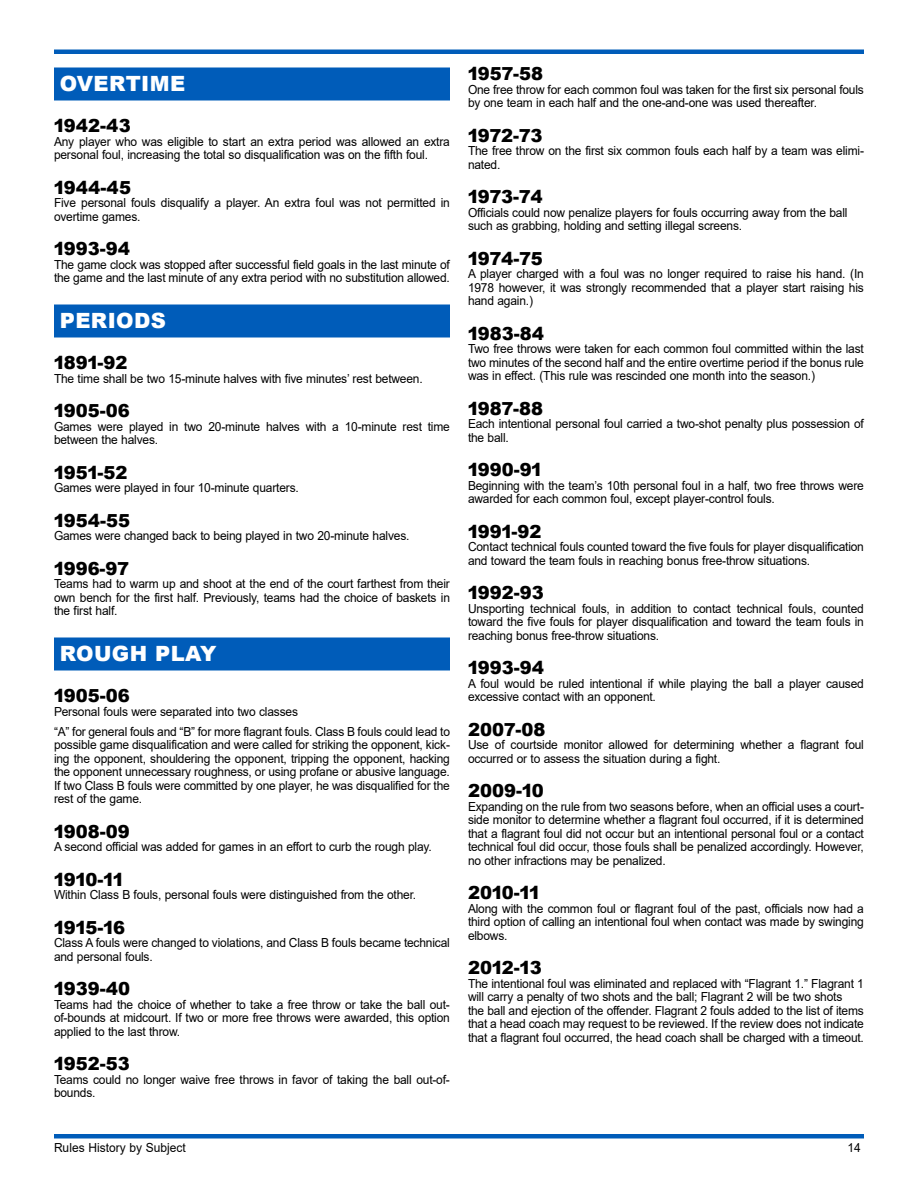
<style>
.page{position:relative;width:918px;height:1188px;background:#fff}
.page>*{position:absolute;margin:0;border:0;box-sizing:border-box;transform-origin:0 0}
.t1{font:900 21px "Arial";letter-spacing:.02em;color:#fff}
.t2{font:900 18px "Arial";color:#000}
.t3{font:12.45px/13.5px "Arial";letter-spacing:-.015em;color:#000;scale:.96 1}
</style>
<div class="page">
<hr style="left:54px;top:1134px;width:810px;height:4px;background:#005cb9">
<hr style="left:54px;top:50px;width:810px;height:4px;background:#005cb9">
<div style="left:54px;top:68px;width:396px;height:30px;background:#005cb9"></div>
<div style="left:54px;top:70px;width:396px;height:30px;background:#005cb9"></div>
<div style="left:54px;top:304px;width:396px;height:30px;background:#005cb9"></div>
<div style="left:54px;top:308px;width:396px;height:30px;background:#005cb9"></div>
<div style="left:54px;top:638px;width:396px;height:30px;background:#005cb9"></div>
<div style="left:54px;top:640px;width:396px;height:30px;background:#005cb9"></div>
<h1 class="t1" style="left:60px;top:68px;width:127px">OVERTIME</h1>
<h2 class="t2" style="left:54px;top:113px;width:78px">1942-43</h2>
<p class="t3" style="left:54px;top:134px;width:414px">Any player who was eligible to start an extra period was allowed an extra personal foul, increasing the total so disqualification was on the fifth foul.</p>
<h2 class="t2" style="left:54px;top:174px;width:79px">1944-45</h2>
<p class="t3" style="left:54px;top:196px;width:414px">Five personal fouls disqualify a player. An extra foul was not permitted in overtime games.</p>
<h2 class="t2" style="left:54px;top:236px;width:78px">1993-94</h2>
<p class="t3" style="left:54px;top:257px;width:414px">The game clock was stopped after successful field goals in the last minute of the game and the last minute of any extra period with no substitution allowed.</p>
<h1 class="t1" style="left:60px;top:305px;width:108px">PERIODS</h1>
<h2 class="t2" style="left:54px;top:350px;width:75px">1891-92</h2>
<p class="t3" style="left:54px;top:371px;width:386px">The time shall be two 15-minute halves with five minutes’ rest between.</p>
<h2 class="t2" style="left:54px;top:398px;width:77px">1905-06</h2>
<p class="t3" style="left:54px;top:419px;width:414px">Games were played in two 20-minute halves with a 10-minute rest time between the halves.</p>
<h2 class="t2" style="left:54px;top:459px;width:75px">1951-52</h2>
<p class="t3" style="left:54px;top:481px;width:257px">Games were played in four 10-minute quarters.</p>
<h2 class="t2" style="left:54px;top:507px;width:78px">1954-55</h2>
<p class="t3" style="left:54px;top:529px;width:372px">Games were changed back to being played in two 20-minute halves.</p>
<h2 class="t2" style="left:54px;top:555px;width:76px">1996-97</h2>
<p class="t3" style="left:54px;top:577px;width:414px;text-align:justify">Teams had to warm up and shoot at the end of the court farthest from their own bench for the first half. Previously, teams had the choice of baskets in the first half.</p>
<h1 class="t1" style="left:60px;top:638px;width:158px">ROUGH PLAY</h1>
<h2 class="t2" style="left:54px;top:683px;width:77px">1905-06</h2>
<p class="t3" style="left:54px;top:701px;width:414px;line-height:20.2px">Personal fouls were separated into two classes<br>“A” for general fouls and “B” for more flagrant fouls. Class B fouls could lead to</p>
<p class="t3" style="left:54px;top:738px;width:414px;text-align:justify">possible game disqualification and were called for striking the opponent, kick&shy;ing the opponent, shouldering the opponent, tripping the opponent, hacking the opponent unnecessary roughness, or using profane or abusive language.<br>If two Class B fouls were committed by one player, he was disqualified for the rest of the game.</p>
<h2 class="t2" style="left:54px;top:818px;width:77px">1908-09</h2>
<p class="t3" style="left:54px;top:840px;width:395px">A second official was added for games in an effort to curb the rough play.</p>
<h2 class="t2" style="left:54px;top:866px;width:71px">1910-11</h2>
<p class="t3" style="left:54px;top:888px;width:379px">Within Class B fouls, personal fouls were distinguished from the other.</p>
<h2 class="t2" style="left:54px;top:914px;width:73px">1915-16</h2>
<p class="t3" style="left:54px;top:936px;width:414px">Class A fouls were changed to violations, and Class B fouls became technical and personal fouls.</p>
<h2 class="t2" style="left:54px;top:976px;width:78px">1939-40</h2>
<p class="t3" style="left:54px;top:998px;width:414px;text-align:justify">Teams had the choice of whether to take a free throw or take the ball out&shy;of-bounds at midcourt. If two or more free throws were awarded, this option applied to the last throw.</p>
<h2 class="t2" style="left:54px;top:1051px;width:78px">1952-53</h2>
<p class="t3" style="left:54px;top:1073px;width:414px">Teams could no longer waive free throws in favor of taking the ball out-of&shy;bounds.</p>
<h2 class="t2" style="left:468px;top:61px;width:77px">1957-58</h2>
<p class="t3" style="left:468px;top:83px;width:414px">One free throw for each common foul was taken for the first six personal fouls by one team in each half and the one-and-one was used thereafter.</p>
<h2 class="t2" style="left:468px;top:122px;width:76px">1972-73</h2>
<p class="t3" style="left:468px;top:144px;width:414px">The free throw on the first six common fouls each half by a team was elimi&shy;nated.</p>
<h2 class="t2" style="left:468px;top:184px;width:77px">1973-74</h2>
<p class="t3" style="left:468px;top:206px;width:397px">Officials could now penalize players for fouls occurring away from the ball such as grabbing, holding and setting illegal screens.</p>
<h2 class="t2" style="left:468px;top:245px;width:76px">1974-75</h2>
<p class="t3" style="left:468px;top:267px;width:414px;text-align:justify">A player charged with a foul was no longer required to raise his hand. (In 1978 however, it was strongly recommended that a player start raising his hand again.)</p>
<h2 class="t2" style="left:468px;top:320px;width:78px">1983-84</h2>
<p class="t3" style="left:468px;top:342px;width:414px;text-align:justify">Two free throws were taken for each common foul committed within the last two minutes of the second half and the entire overtime period if the bonus rule was in effect. (This rule was rescinded one month into the season.)</p>
<h2 class="t2" style="left:468px;top:395px;width:77px">1987-88</h2>
<p class="t3" style="left:468px;top:417px;width:414px">Each intentional personal foul carried a two-shot penalty plus possession of the ball.</p>
<h2 class="t2" style="left:468px;top:457px;width:75px">1990-91</h2>
<p class="t3" style="left:468px;top:479px;width:414px">Beginning with the team’s 10th personal foul in a half, two free throws were awarded for each common foul, except player-control fouls.</p>
<h2 class="t2" style="left:468px;top:518px;width:75px">1991-92</h2>
<p class="t3" style="left:468px;top:540px;width:414px">Contact technical fouls counted toward the five fouls for player disqualification and toward the team fouls in reaching bonus free-throw situations.</p>
<h2 class="t2" style="left:468px;top:580px;width:77px">1992-93</h2>
<p class="t3" style="left:468px;top:602px;width:414px;text-align:justify">Unsporting technical fouls, in addition to contact technical fouls, counted toward the five fouls for player disqualification and toward the team fouls in reaching bonus free-throw situations.</p>
<h2 class="t2" style="left:468px;top:655px;width:78px">1993-94</h2>
<p class="t3" style="left:468px;top:677px;width:414px">A foul would be ruled intentional if while playing the ball a player caused excessive contact with an opponent.</p>
<h2 class="t2" style="left:468px;top:716px;width:79px">2007-08</h2>
<p class="t3" style="left:468px;top:738px;width:414px">Use of courtside monitor allowed for determining whether a flagrant foul occurred or to assess the situation during a fight.</p>
<h2 class="t2" style="left:468px;top:778px;width:77px">2009-10</h2>
<p class="t3" style="left:468px;top:800px;width:414px;text-align:justify">Expanding on the rule from two seasons before, when an official uses a court&shy;side monitor to determine whether a flagrant foul occurred, if it is determined that a flagrant foul did not occur but an intentional personal foul or a contact technical foul did occur, those fouls shall be penalized accordingly. However, no other infractions may be penalized.</p>
<h2 class="t2" style="left:468px;top:880px;width:73px">2010-11</h2>
<p class="t3" style="left:468px;top:902px;width:414px;text-align:justify">Along with the common foul or flagrant foul of the past, officials now had a third option of calling an intentional foul when contact was made by swinging elbows.</p>
<h2 class="t2" style="left:468px;top:955px;width:75px">2012-13</h2>
<p class="t3" style="left:468px;top:977px;width:414px">The intentional foul was eliminated and replaced with “Flagrant 1.” Flagrant 1 will carry a penalty of two shots and the ball; Flagrant 2 will be two shots<br>the ball and ejection of the offender. Flagrant 2 fouls added to the list of items that a head coach may request to be reviewed. If the review does not indicate that a flagrant foul occurred, the head coach shall be charged with a timeout.</p>
<p class="t3" style="left:54px;top:1141px;width:139px">Rules History by Subject</p>
<p class="t3" style="left:848px;top:1141px;width:15px">14</p>
</div>
